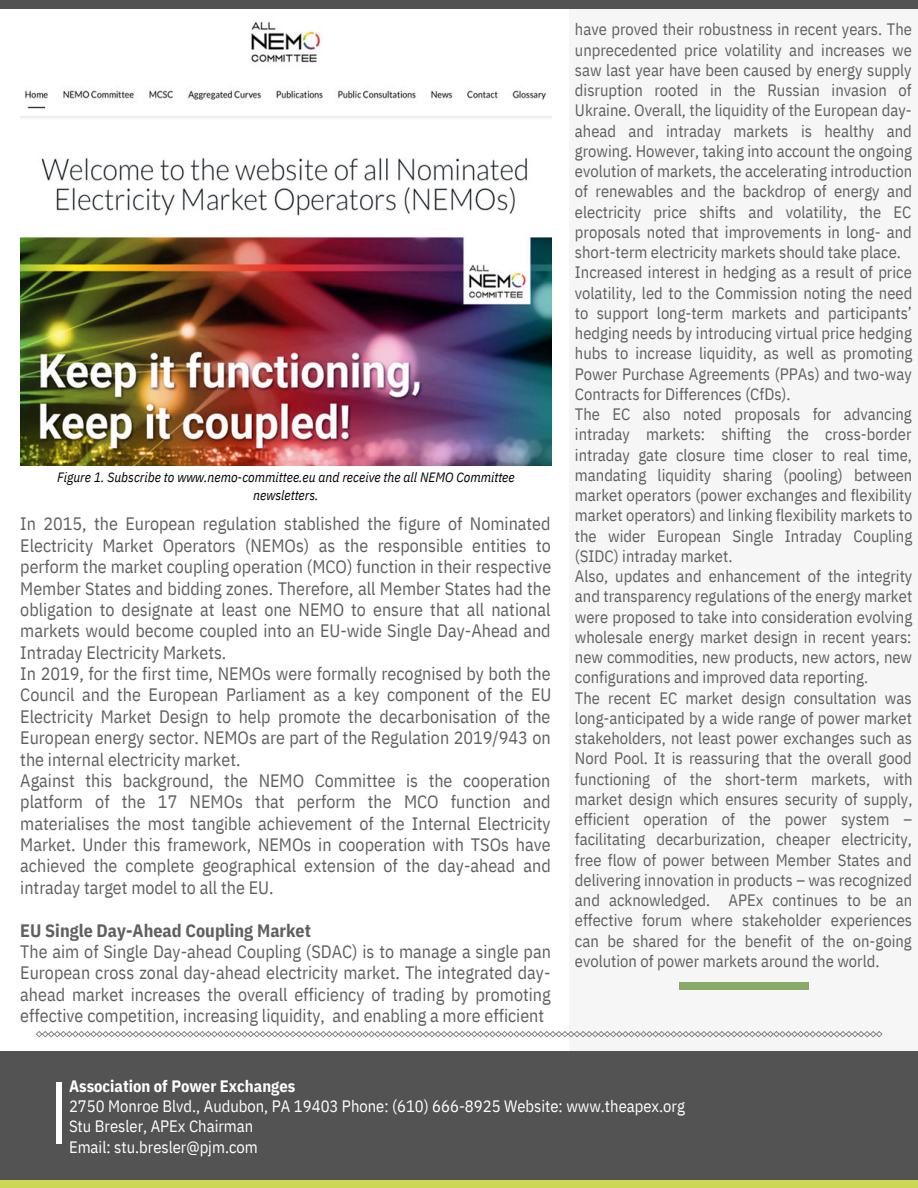
<style>
.page{position:relative;width:918px;height:1188px;background:#fff}
.page>*{position:absolute;margin:0;border:0;box-sizing:border-box;transform-origin:0 0}
.t1{font:18px/21.3px "IBM Plex Sans Cond";color:#616060}
.t2{font:700 18px "IBM Plex Sans Cond";color:#616060}
.t3{font:16.5px/20.2px "IBM Plex Sans Cond";color:#616060}
.t4{font:16.5px/20.2px "IBM Plex Sans Cond";color:#fff}
.t5{font:700 16.5px "IBM Plex Sans Cond";color:#fff}
.t6{font:italic 13.5px/18px "IBM Plex Sans Cond";color:#000;text-align:center}
</style>
<div class="page">
<div style="left:0;top:0;width:918px;height:9px;background:#535353"></div>
<div style="left:569px;top:9px;width:349px;height:1179px;background:#f6f6f6"></div>
<div style="left:0;top:1179px;width:918px;height:9px;background:#ccd754"></div>
<div style="left:1px;top:1051px;width:917px;height:128px;background:#535353"></div>
<hr style="left:57px;top:1082px;width:4px;height:62px;background:#fff">
<svg style="left:36px;top:1031px;width:847px;height:7px"></svg>
<div style="left:679px;top:983px;width:130px;height:7px;background:#87ab66"></div>
<img style="left:20px;top:21px;width:531px;height:445px">
<p class="t6" style="left:57px;top:467px;width:459px">Figure 1. Subscribe to www.nemo-committee.eu and receive the all NEMO Committee newsletters.</p>
<p class="t1" style="left:20px;top:512px;width:533px">In 2015, the European regulation stablished the figure of Nominated Electricity Market Operators (NEMOs) as the responsible entities to perform the market coupling operation (MCO) function in their respective Member States and bidding zones. Therefore, all Member States had the obligation to designate at least one NEMO to ensure that all national markets would become coupled into an EU-wide Single Day-Ahead and Intraday Electricity Markets.<br>In 2019, for the first time, NEMOs were formally recognised by both the Council and the European Parliament as a key component of the EU Electricity Market Design to help promote the decarbonisation of the European energy sector. NEMOs are part of the Regulation 2019/943 on the internal electricity market.<br>Against this background, the NEMO Committee is the cooperation platform of the 17 NEMOs that perform the MCO function and materialises the most tangible achievement of the Internal Electricity Market. Under this framework, NEMOs in cooperation with TSOs have achieved the complete geographical extension of the day-ahead and intraday target model to all the EU.</p>
<p class="t2" style="left:20px;top:916px;width:292px">EU Single Day-Ahead Coupling Market</p>
<p class="t1" style="left:20px;top:939px;width:532px;text-align:justify">The aim of Single Day-ahead Coupling (SDAC) is to manage a single pan European cross zonal day-ahead electricity market. The integrated day&shy;ahead market increases the overall efficiency of trading by promoting effective competition, increasing liquidity, and enabling a more efficient</p>
<p class="t3" style="left:575px;top:18px;width:339px">have proved their robustness in recent years. The unprecedented price volatility and increases we saw last year have been caused by energy supply disruption rooted in the Russian invasion of Ukraine. Overall, the liquidity of the European day&shy;ahead and intraday markets is healthy and growing. However, taking into account the ongoing evolution of markets, the accelerating introduction of renewables and the backdrop of energy and electricity price shifts and volatility, the EC proposals noted that improvements in long- and short-term electricity markets should take place.<br>Increased interest in hedging as a result of price volatility, led to the Commission noting the need to support long-term markets and participants’ hedging needs by introducing virtual price hedging hubs to increase liquidity, as well as promoting Power Purchase Agreements (PPAs) and two-way Contracts for Differences (CfDs).<br>The EC also noted proposals for advancing intraday markets: shifting the cross-border intraday gate closure time closer to real time, mandating liquidity sharing (pooling) between market operators (power exchanges and flexibility market operators) and linking flexibility markets to the wider European Single Intraday Coupling (SIDC) intraday market.<br>Also, updates and enhancement of the integrity and transparency regulations of the energy market were proposed to take into consideration evolving wholesale energy market design in recent years: new commodities, new products, new actors, new configurations and improved data reporting.<br>The recent EC market design consultation was long-anticipated by a wide range of power market stakeholders, not least power exchanges such as Nord Pool. It is reassuring that the overall good functioning of the short-term markets, with market design which ensures security of supply, efficient operation of the power system – facilitating decarburization, cheaper electricity, free flow of power between Member States and delivering innovation in products – was recognized and acknowledged. APEx continues to be an effective forum where stakeholder experiences can be shared for the benefit of the on-going evolution of power markets around the world.</p>
<p class="t5" style="left:69px;top:1073px;width:228px">Association of Power Exchanges</p>
<p class="t4" style="left:69px;top:1095px;width:617px">2750 Monroe Blvd., Audubon, PA 19403 Phone: (610) 666-8925 Website: www.theapex.org<br>Stu Bresler, APEx Chairman<br>Email: stu.bresler@pjm.com</p>
</div>
